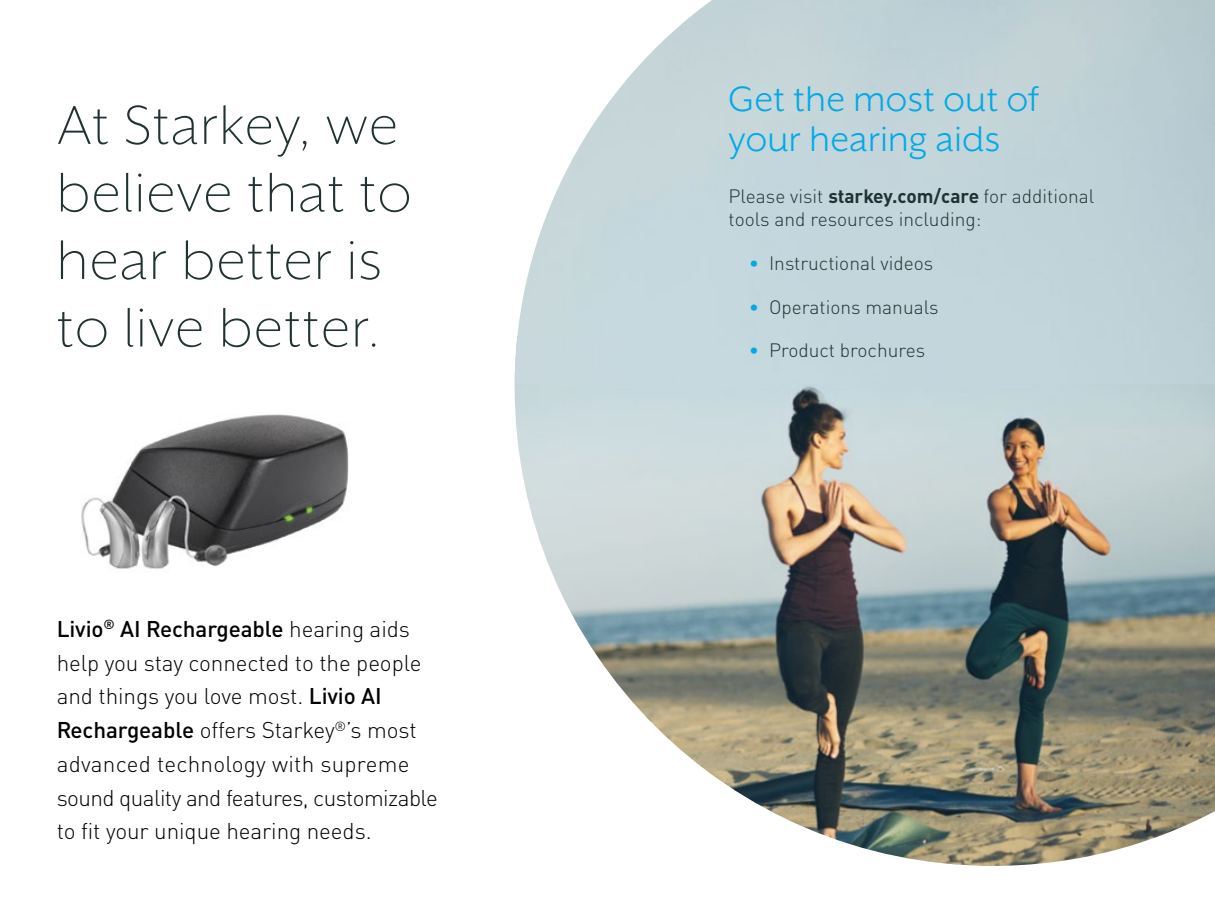
<style>
.page{position:relative;width:1215px;height:912px;background:#fff}
.page>*{position:absolute;margin:0;border:0;box-sizing:border-box;transform-origin:0 0}
.t1{font:300 63px/67.5px "Mr Eaves XL San OT";letter-spacing:.02em;color:#203232}
.t2{font:40.5px/39.6px "Mr Eaves XL San OT";letter-spacing:.01em;color:#00aae7}
.t3{font:300 22.5px/33.8px "DINOT";letter-spacing:-.005em;color:#000}
.t4{font:300 19.12px/22.9px "DINOT";color:#203232}
.s1{font-weight:500}
.s2{font-weight:700}
.s3{color:#00aae7}
</style>
<div class="page">
<img style="left:81px;top:414px;width:268px;height:155px">
<img style="left:515px;top:384px;width:700px;height:481px">
<h1 class="t1" style="left:57px;top:91px;width:356px">At Starkey, we believe that to hear better is to live better.</h1>
<p class="t3" style="left:57px;top:611px;width:383px"><span class="s1">Livio</span><sup>®</sup> <span class="s1">AI Rechargeable</span> hearing aids help you stay connected to the people and things you love most. <span class="s1">Livio AI Rechargeable</span> offers Starkey<sup>®</sup>’s most advanced technology with supreme sound quality and features, customizable to fit your unique hearing needs.</p>
<h2 class="t2" style="left:729px;top:79px;width:312px">Get the most out of your hearing aids</h2>
<p class="t4" style="left:729px;top:184px;width:367px">Please visit <span class="s2">starkey.com/care</span> for additional tools and resources including:</p>
<p class="t4" style="left:749px;top:252px;width:186px"><span class="s3">•</span> Instructional videos</p>
<p class="t4" style="left:749px;top:295px;width:191px"><span class="s3">•</span> Operations manuals</p>
<p class="t4" style="left:749px;top:338px;width:178px"><span class="s3">•</span> Product brochures</p>
</div>
